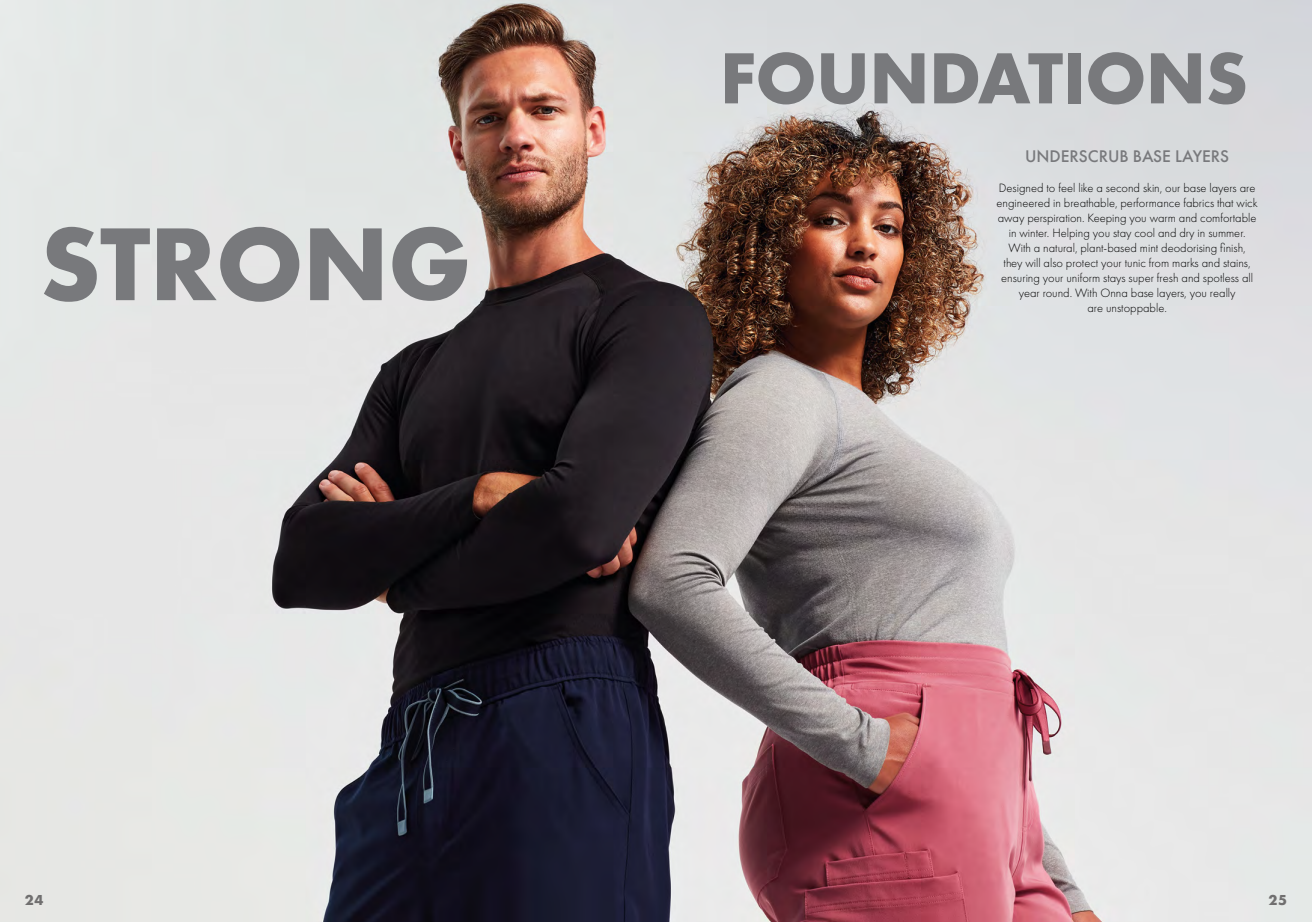
<style>
.page{position:relative;width:1312px;height:922px;background:#fff}
.page>*{position:absolute;margin:0;border:0;box-sizing:border-box;transform-origin:0 0}
.t1{font:700 107.5px "Futura PT";letter-spacing:-.01em;color:#78797c}
.t2{font:700 75px "Futura PT";letter-spacing:-.01em;color:#78797c}
.t3{font:500 17.5px "Futura PT";color:#78797c}
.t4{font:700 15px "Futura PT";color:#706f6f}
.t5{font:300 12.5px/15px "Futura PT";color:#000;text-align:center}
</style>
<div class="page">
<img style="left:0;top:0;width:1311px;height:921px">
<h1 class="t1" style="left:40px;top:195px;width:433px">STRONG</h1>
<h2 class="t2" style="left:719px;top:30px;width:530px">FOUNDATIONS</h2>
<h3 class="t3" style="left:1024px;top:146px;width:206px">UNDERSCRUB BASE LAYERS</h3>
<p class="t5" style="left:996px;top:181px;width:263px">Designed to feel like a second skin, our base layers are engineered in breathable, performance fabrics that wick away perspiration. Keeping you warm and comfortable in winter. Helping you stay cool and dry in summer.<br>With a natural, plant-based mint deodorising finish,<br>they will also protect your tunic from marks and stains, ensuring your uniform stays super fresh and spotless all year round. With Onna base layers, you really<br>are unstoppable.</p>
<p class="t4" style="left:25px;top:890px;width:20px">24</p>
<p class="t4" style="left:1267px;top:890px;width:20px">25</p>
</div>
